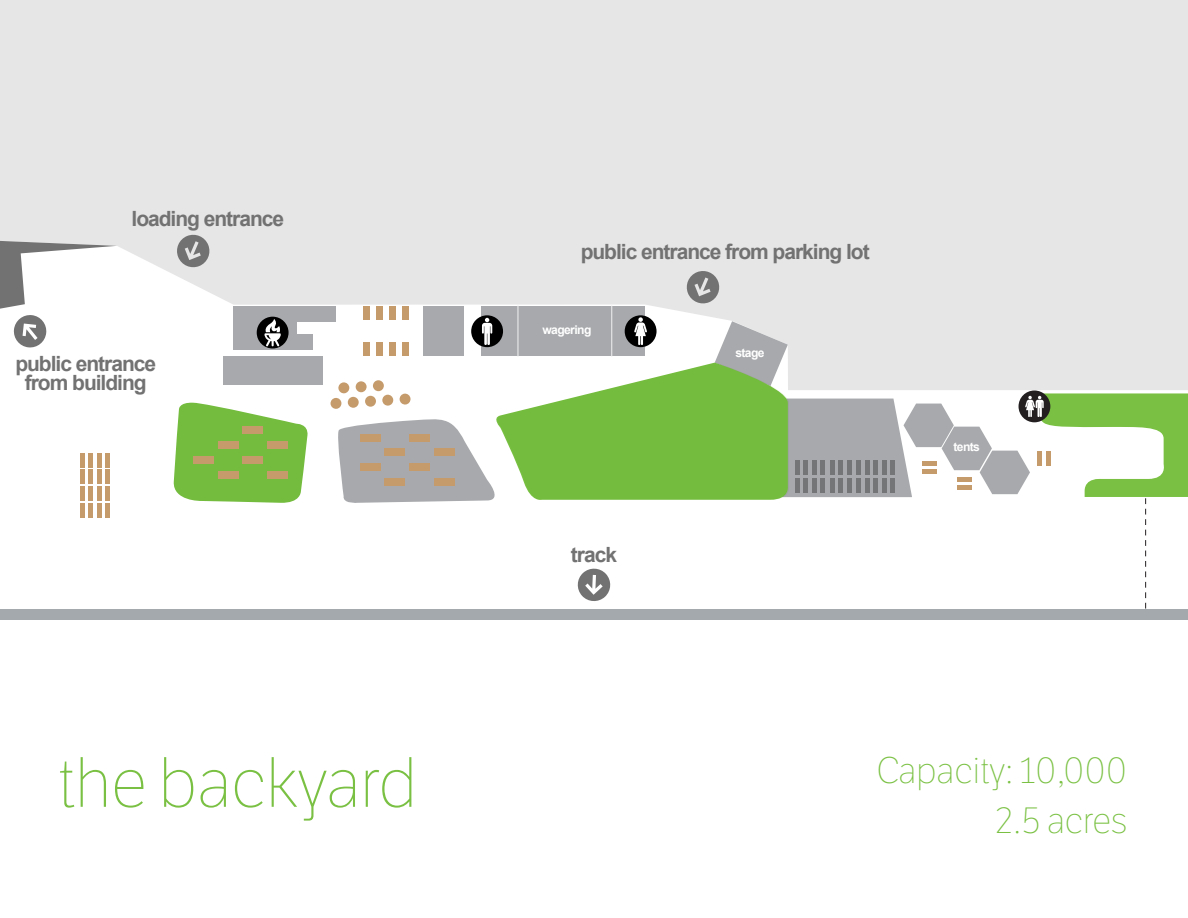
<style>
.page{position:relative;width:1188px;height:918px;background:#fff}
.page>*{position:absolute;margin:0;border:0;box-sizing:border-box;transform-origin:0 0}
.t1{font:100 69px "LFT Etica Display";color:#7ac143}
.t2{font:100 36px/49.5px "LFT Etica Display";color:#7ac143;text-align:right}
.t3{font:700 21px/19.5px "Arial";letter-spacing:-.05em;color:#717271;text-align:center}
.t4{font:700 12.15px "Arial";letter-spacing:-.05em;color:#fff}
</style>
<div class="page">
<div style="left:0;top:0;width:1188px;height:385px;background:#e6e6e6"></div>
<svg style="left:173px;top:402px;width:135px;height:101px"></svg>
<div style="left:105px;top:453px;width:5px;height:14px;background:#c59b6c"></div>
<div style="left:105px;top:470px;width:5px;height:14px;background:#c59b6c"></div>
<div style="left:105px;top:486px;width:5px;height:14px;background:#c59b6c"></div>
<div style="left:105px;top:503px;width:5px;height:14px;background:#c59b6c"></div>
<div style="left:97px;top:453px;width:5px;height:14px;background:#c59b6c"></div>
<div style="left:97px;top:470px;width:5px;height:14px;background:#c59b6c"></div>
<div style="left:97px;top:486px;width:5px;height:14px;background:#c59b6c"></div>
<div style="left:97px;top:503px;width:5px;height:14px;background:#c59b6c"></div>
<hr style="left:89px;top:453px;width:4px;height:14px;background:#c59b6c">
<hr style="left:89px;top:470px;width:4px;height:14px;background:#c59b6c">
<hr style="left:89px;top:486px;width:4px;height:14px;background:#c59b6c">
<hr style="left:89px;top:503px;width:4px;height:14px;background:#c59b6c">
<div style="left:80px;top:453px;width:5px;height:14px;background:#c59b6c"></div>
<div style="left:80px;top:470px;width:5px;height:14px;background:#c59b6c"></div>
<div style="left:80px;top:486px;width:5px;height:14px;background:#c59b6c"></div>
<div style="left:80px;top:503px;width:5px;height:14px;background:#c59b6c"></div>
<div style="left:402px;top:307px;width:7px;height:13px;background:#c59b6c"></div>
<div style="left:389px;top:307px;width:7px;height:13px;background:#c59b6c"></div>
<div style="left:376px;top:307px;width:7px;height:13px;background:#c59b6c"></div>
<div style="left:363px;top:307px;width:7px;height:13px;background:#c59b6c"></div>
<div style="left:233px;top:307px;width:102px;height:15px;background:#a7a9ac"></div>
<div style="left:233px;top:321px;width:64px;height:15px;background:#a7a9ac"></div>
<div style="left:233px;top:334px;width:79px;height:15px;background:#a7a9ac"></div>
<div style="left:223px;top:356px;width:100px;height:28px;background:#a7a9ac"></div>
<div style="left:257px;top:317px;width:32px;height:32px;background:#000;border-radius:50%"></div>
<svg style="left:265px;top:319px;width:16px;height:27px"></svg>
<div style="left:423px;top:307px;width:40px;height:49px;background:#a7a9ac"></div>
<div style="left:481px;top:307px;width:163px;height:49px;background:#a7a9ac"></div>
<hr style="left:611px;top:304px;width:1px;height:53px;background:#f2f2f3">
<hr style="left:518px;top:304px;width:1px;height:53px;background:#f2f2f3">
<svg style="left:471px;top:315px;width:32px;height:32px"></svg>
<svg style="left:625px;top:315px;width:32px;height:32px"></svg>
<div style="left:242px;top:427px;width:21px;height:7px;background:#c59b6c"></div>
<div style="left:218px;top:441px;width:20px;height:8px;background:#c59b6c"></div>
<div style="left:267px;top:441px;width:21px;height:8px;background:#c59b6c"></div>
<div style="left:193px;top:456px;width:21px;height:8px;background:#c59b6c"></div>
<div style="left:242px;top:456px;width:21px;height:8px;background:#c59b6c"></div>
<div style="left:218px;top:471px;width:20px;height:8px;background:#c59b6c"></div>
<div style="left:267px;top:471px;width:21px;height:8px;background:#c59b6c"></div>
<svg style="left:685px;top:269px;width:36px;height:37px"></svg>
<div style="left:330px;top:398px;width:12px;height:11px;background:#c59b6c;border-radius:50%"></div>
<svg style="left:175px;top:233px;width:37px;height:36px"></svg>
<svg style="left:0;top:241px;width:117px;height:107px"></svg>
<svg style="left:336px;top:317px;width:852px;height:293px"></svg>
<div style="left:803px;top:478px;width:5px;height:14px;background:#737577"></div>
<hr style="left:795px;top:478px;width:4px;height:14px;background:#737577">
<div style="left:803px;top:460px;width:5px;height:14px;background:#737577"></div>
<hr style="left:795px;top:460px;width:4px;height:14px;background:#737577">
<hr style="left:821px;top:478px;width:4px;height:14px;background:#737577">
<hr style="left:813px;top:478px;width:4px;height:14px;background:#737577">
<hr style="left:821px;top:460px;width:4px;height:14px;background:#737577">
<hr style="left:813px;top:460px;width:4px;height:14px;background:#737577">
<div style="left:838px;top:478px;width:5px;height:14px;background:#737577"></div>
<div style="left:830px;top:478px;width:5px;height:14px;background:#737577"></div>
<div style="left:838px;top:460px;width:5px;height:14px;background:#737577"></div>
<div style="left:830px;top:460px;width:5px;height:14px;background:#737577"></div>
<hr style="left:856px;top:478px;width:4px;height:14px;background:#737577">
<hr style="left:848px;top:478px;width:4px;height:14px;background:#737577">
<hr style="left:856px;top:460px;width:4px;height:14px;background:#737577">
<hr style="left:848px;top:460px;width:4px;height:14px;background:#737577">
<hr style="left:873px;top:478px;width:4px;height:14px;background:#737577">
<hr style="left:865px;top:478px;width:4px;height:14px;background:#737577">
<hr style="left:873px;top:460px;width:4px;height:14px;background:#737577">
<hr style="left:865px;top:460px;width:4px;height:14px;background:#737577">
<hr style="left:891px;top:478px;width:4px;height:14px;background:#737577">
<hr style="left:883px;top:478px;width:4px;height:14px;background:#737577">
<hr style="left:891px;top:460px;width:4px;height:14px;background:#737577">
<hr style="left:883px;top:460px;width:4px;height:14px;background:#737577">
<div style="left:0;top:610px;width:1188px;height:10px;background:#a3a9ad"></div>
<p class="t3" style="left:132px;top:209px;width:154px">loading entrance</p>
<p class="t3" style="left:15px;top:354px;width:142px">public entrance from building</p>
<p class="t3" style="left:581px;top:242px;width:291px">public entrance from parking lot</p>
<p class="t4" style="left:542px;top:321px;width:50px">wagering</p>
<p class="t3" style="left:571px;top:546px;width:48px">track</p>
<p class="t4" style="left:735px;top:345px;width:31px">stage</p>
<p class="t4" style="left:953px;top:439px;width:28px">tents</p>
<h1 class="t1" style="left:58px;top:744px;width:360px">the backyard</h1>
<h2 class="t2" style="left:877px;top:747px;width:252px">Capacity: 10,000<br>2.5 acres</h2>
</div>
